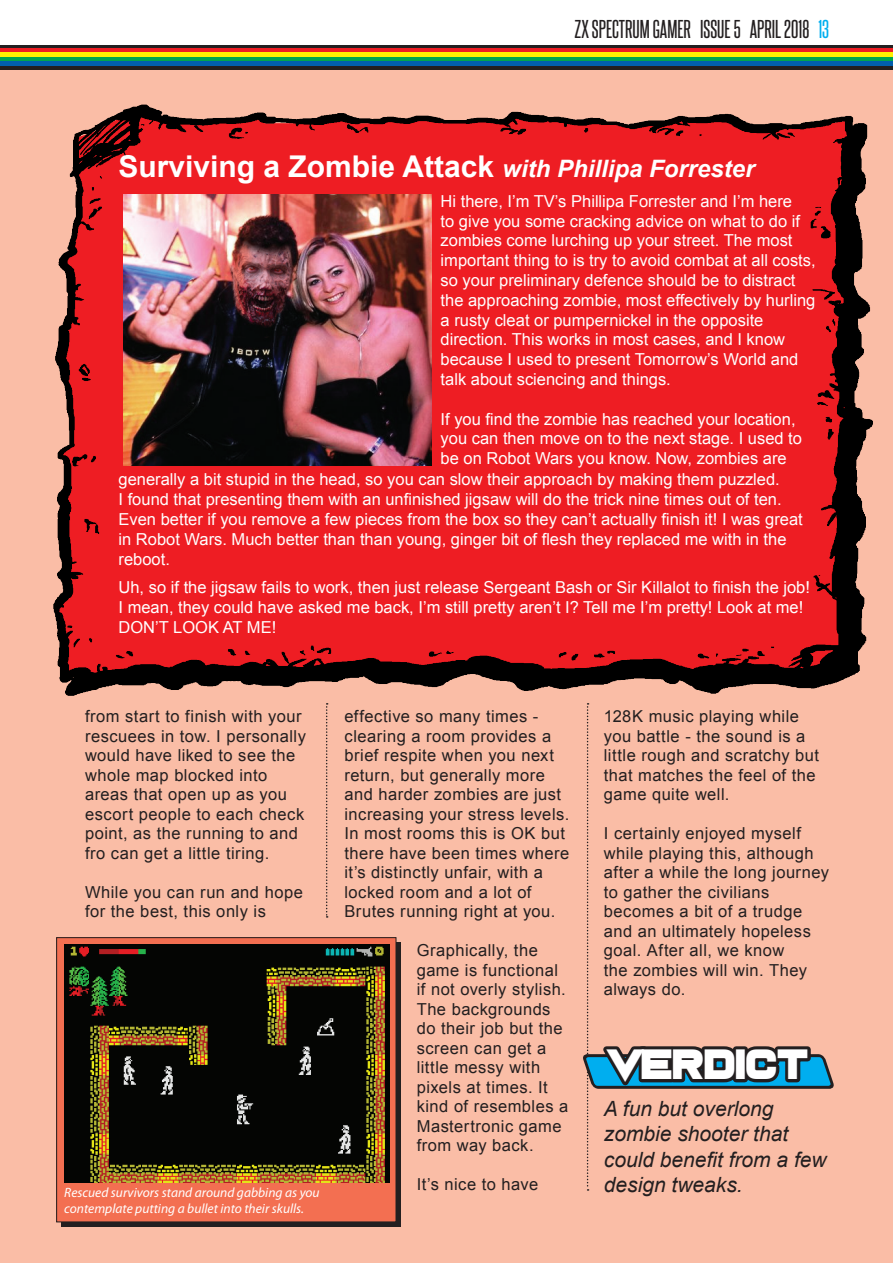
<style>
.page{position:relative;width:893px;height:1263px;background:#fff}
.page>*{position:absolute;margin:0;border:0;box-sizing:border-box;transform-origin:0 0}
.t1{font:35.7px "Rumutocu";color:#fff}
.t2{font:700 30px "Arial";color:#fff}
.t3{font:22.2px "Steelfish Rg";color:#231f20}
.t4{font:italic 21px/25.2px "Arial";color:#231f20}
.t5{font:16.5px/19.8px "Arial";color:#fff}
.t6{font:16.5px/19.5px "Arial";letter-spacing:.03em;color:#231f20}
.t7{font:italic 13.5px/16.2px "Myriad Pro";color:#fff}
.s1{color:#00aeef}
.s2{font-style:italic;font-size:24px}
</style>
<div class="page">
<div style="left:0;top:55px;width:893px;height:1208px;background:#fabda6"></div>
<div style="left:0;top:45px;width:893px;height:25px;background:#231f20"></div>
<hr style="left:0;top:48px;width:893px;height:4px;background:#ee1d23">
<div style="left:0;top:52px;width:893px;height:5px;background:#fff101"></div>
<div style="left:0;top:57px;width:893px;height:5px;background:#00a54f"></div>
<hr style="left:0;top:62px;width:893px;height:4px;background:#015fae">
<svg style="left:326px;top:703px;width:2px;height:215px"></svg>
<svg style="left:583px;top:703px;width:251px;height:488px"></svg>
<img style="left:53px;top:104px;width:820px;height:592px">
<img style="left:123px;top:195px;width:309px;height:270px">
<div style="left:61px;top:942px;width:339px;height:284px;background:#231f20"></div>
<div style="left:57px;top:938px;width:339px;height:284px;background:#f36f51"></div>
<div style="left:56px;top:937px;width:340px;height:285px;border:1px solid #231f20"></div>
<img style="left:64px;top:945px;width:326px;height:237px">
<h3 class="t3" style="left:575px;top:15px;width:256px">ZX SPECTRUM GAMER ISSUE 5 APRIL 2018 <span class="s1">13</span></h3>
<h2 class="t2" style="left:119px;top:146px;width:638px">Surviving a Zombie Attack <span class="s2">with Phillipa Forrester</span></h2>
<p class="t5" style="left:441px;top:191px;width:377px">Hi there, I’m TV’s Phillipa Forrester and I’m here<br>to give you some cracking advice on what to do if zombies come lurching up your street. The most important thing to is try to avoid combat at all costs, so your preliminary defence should be to distract the approaching zombie, most effectively by hurling a rusty cleat or pumpernickel in the opposite direction. This works in most cases, and I know because I used to present Tomorrow’s World and talk about sciencing and things.</p>
<p class="t5" style="left:441px;top:409px;width:363px">If you find the zombie has reached your location, you can then move on to the next stage. I used to be on Robot Wars you know. Now, zombies are</p>
<p class="t5" style="left:119px;top:470px;width:686px">generally a bit stupid in the head, so you can slow their approach by making them puzzled.<br>I found that presenting them with an unfinished jigsaw will do the trick nine times out of ten.<br>Even better if you remove a few pieces from the box so they can’t actually finish it! I was great in Robot Wars. Much better than than young, ginger bit of flesh they replaced me with in the reboot.</p>
<p class="t5" style="left:119px;top:578px;width:693px">Uh, so if the jigsaw fails to work, then just release Sergeant Bash or Sir Killalot to finish the job!<br>I mean, they could have asked me back, I’m still pretty aren’t I? Tell me I’m pretty! Look at me!<br>DON’T LOOK AT ME!</p>
<p class="t6" style="left:85px;top:707px;width:222px">from start to finish with your rescuees in tow. I personally would have liked to see the whole map blocked into areas that open up as you escort people to each check point, as the running to and fro can get a little tiring.</p>
<p class="t6" style="left:85px;top:882px;width:219px">While you can run and hope for the best, this only is</p>
<p class="t7" style="left:64px;top:1184px;width:257px">Rescued survivors stand around gabbing as you contemplate putting a bullet into their skulls.</p>
<p class="t6" style="left:344px;top:707px;width:226px">effective so many times - clearing a room provides a brief respite when you next return, but generally more and harder zombies are just increasing your stress levels.<br>In most rooms this is OK but there have been times where it’s distinctly unfair, with a locked room and a lot of<br>Brutes running right at you.</p>
<p class="t6" style="left:417px;top:941px;width:153px">Graphically, the game is functional if not overly stylish.<br>The backgrounds do their job but the screen can get a little messy with pixels at times. It kind of resembles a<br>Mastertronic game from way back.</p>
<p class="t6" style="left:417px;top:1175px;width:123px">It’s nice to have</p>
<p class="t6" style="left:604px;top:707px;width:217px">128K music playing while you battle - the sound is a little rough and scratchy but that matches the feel of the game quite well.</p>
<p class="t6" style="left:604px;top:824px;width:227px">I certainly enjoyed myself while playing this, although after a while the long journey to gather the civilians becomes a bit of a trudge and an ultimately hopeless goal. After all, we know<br>the zombies will win. They always do.</p>
<h1 class="t1" style="left:610px;top:1046px;width:200px">VERDICT</h1>
<p class="t4" style="left:604px;top:1096px;width:224px">A fun but overlong zombie shooter that could benefit from a few design tweaks.</p>
</div>
